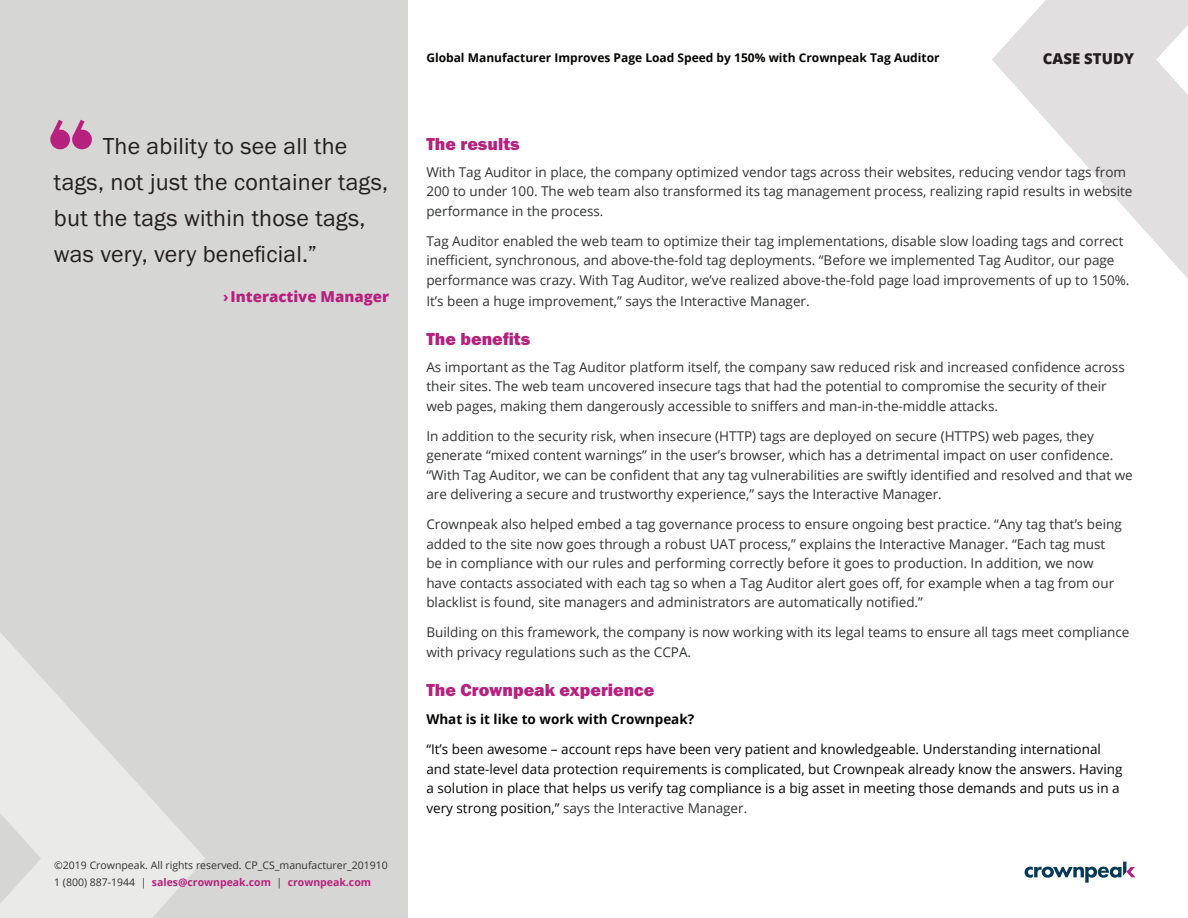
<style>
.page{position:relative;width:1188px;height:918px;background:#fff}
.page>*{position:absolute;margin:0;border:0;box-sizing:border-box;transform-origin:0 0}
.t1{font:24px/36px "Franklin Gothic URW Boo";letter-spacing:.01em;color:#231f20}
.t2{font:18px "Franklin Gothic URW Hea";color:#b6207e}
.t3{font:800 15px "Open Sans";color:#b6207e}
.t4{font:800 15px "Open Sans";color:#231f20}
.t5{font:13.5px/19.5px "Open Sans";color:#313232}
.t6{font:13.5px/19.5px "Open Sans";color:#040503}
.t7{font:700 13.5px "Open Sans";color:#040503}
.t8{font:700 12px "Open Sans";color:#040503}
.t9{font:10.5px/16.5px "Open Sans";color:#313232}
.s1{font-weight:700}
.s2{font-weight:700;color:#b6207e}
.s3{color:#313232}
</style>
<div class="page">
<div style="left:0;top:0;width:408px;height:918px;background:#d6d6d5"></div>
<svg style="left:0;top:632px;width:205px;height:286px;fill:#eaeae9"></svg>
<svg style="left:1025px;top:862px;width:111px;height:21px"></svg>
<svg style="left:50px;top:120px;width:42px;height:30px"></svg>
<svg style="left:992px;top:0;width:196px;height:279px;fill:#e1dfdf"></svg>
<h2 class="t1" style="left:54px;top:127px;width:336px;text-indent:49px">The ability to see all the tags, not just the container tags, but the tags within those tags, was very, very benefcial.”</h2>
<h5 class="t3" style="left:223px;top:285px;width:168px"><span class="s1">›</span> Interactive Manager</h5>
<p class="t9" style="left:54px;top:857px;width:335px">©2019 Crownpeak. All rights reserved. CP_CS_manufacturer_201910<br>1 (800) 887-1944 | <span class="s2">sales@crownpeak.com</span> | <span class="s2">crownpeak.com</span></p>
<p class="t8" style="left:426px;top:49px;width:515px">Global Manufacturer Improves Page Load Speed by 150% with Crownpeak Tag Auditor</p>
<p class="t4" style="left:1043px;top:47px;width:93px">CASE STUDY</p>
<h4 class="t2" style="left:426px;top:132px;width:95px">The results</h4>
<p class="t5" style="left:426px;top:162px;width:708px">With Tag Auditor in place, the company optimized vendor tags across their websites, reducing vendor tags from<br>200 to under 100. The web team also transformed its tag management process, realizing rapid results in website performance in the process.</p>
<p class="t5" style="left:426px;top:231px;width:699px">Tag Auditor enabled the web team to optimize their tag implementations, disable slow loading tags and correct</p>
<p class="t5" style="left:426px;top:250px;width:690px">inefficient, synchronous, and above-the-fold tag deployments. “Before we implemented Tag Auditor, our page</p>
<p class="t5" style="left:426px;top:270px;width:705px">performance was crazy. With Tag Auditor, we’ve realized above-the-fold page load improvements of up to 150%.</p>
<p class="t5" style="left:426px;top:291px;width:385px">It’s been a huge improvement,” says the Interactive Manager.</p>
<h4 class="t2" style="left:426px;top:327px;width:106px">The benefts</h4>
<p class="t5" style="left:426px;top:357px;width:700px">As important as the Tag Auditor platform itself, the company saw reduced risk and increased confidence across their sites. The web team uncovered insecure tags that had the potential to compromise the security of their</p>
<p class="t5" style="left:426px;top:396px;width:573px">web pages, making them dangerously accessible to sniffers and man-in-the-middle attacks.</p>
<p class="t5" style="left:426px;top:426px;width:669px">In addition to the security risk, when insecure (HTTP) tags are deployed on secure (HTTPS) web pages, they</p>
<p class="t5" style="left:426px;top:445px;width:708px">generate “mixed content warnings” in the user’s browser, which has a detrimental impact on user confidence. “With Tag Auditor, we can be confident that any tag vulnerabilities are swiftly identified and resolved and that we are delivering a secure and trustworthy experience,” says the Interactive Manager.</p>
<p class="t5" style="left:426px;top:514px;width:697px">Crownpeak also helped embed a tag governance process to ensure ongoing best practice. “Any tag that’s being</p>
<p class="t5" style="left:426px;top:534px;width:680px">added to the site now goes through a robust UAT process,” explains the Interactive Manager. “Each tag must</p>
<p class="t5" style="left:426px;top:553px;width:669px">be in compliance with our rules and performing correctly before it goes to production. In addition, we now</p>
<p class="t5" style="left:426px;top:573px;width:689px">have contacts associated with each tag so when a Tag Auditor alert goes off, for example when a tag from our blacklist is found, site managers and administrators are automatically notified.”</p>
<p class="t5" style="left:426px;top:622px;width:705px">Building on this framework, the company is now working with its legal teams to ensure all tags meet compliance</p>
<p class="t5" style="left:426px;top:642px;width:266px">with privacy regulations such as the CCPA.</p>
<h4 class="t2" style="left:426px;top:678px;width:230px">The Crownpeak experience</h4>
<h5 class="t7" style="left:426px;top:710px;width:269px">What is it like to work with Crownpeak?</h5>
<p class="t6" style="left:426px;top:739px;width:698px">“It’s been awesome – account reps have been very patient and knowledgeable. Understanding international and state-level data protection requirements is complicated, but Crownpeak already know the answers. Having a solution in place that helps us verify tag compliance is a big asset in meeting those demands and puts us in a very strong position,” <span class="s3">says the Interactive Manager.</span></p>
</div>
